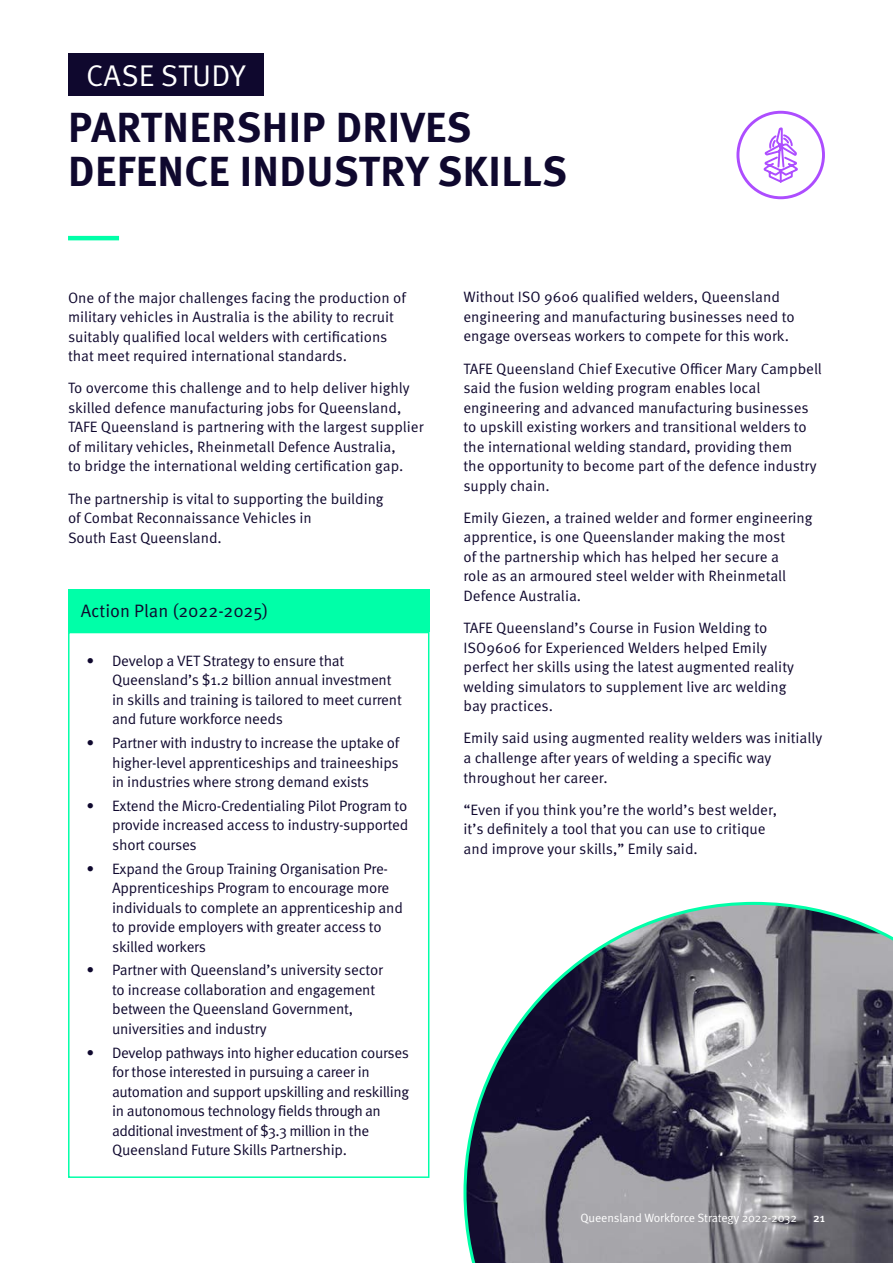
<style>
.page{position:relative;width:893px;height:1263px;background:#fff}
.page>*{position:absolute;margin:0;border:0;box-sizing:border-box;transform-origin:0 0}
.t1{font:700 42px/44px "Meta Pro";letter-spacing:.01em;color:#0f082e}
.t2{font:30px "Meta Pro";letter-spacing:.01em;color:#fff}
.t3{font:18px "Meta Pro";color:#0f082e}
.t4{font:15px/19.5px "Meta Pro";letter-spacing:-.005em;color:#0f082e}
.t5{font:15px/19.5px "Meta Pro";letter-spacing:-.025em;color:#0f082e}
.t6{font:12px "Meta Pro";letter-spacing:-.01em;color:#fff}
.t7{font:500 12px "Meta Pro";color:#fff}
</style>
<div class="page">
<div style="left:68px;top:589px;width:361px;height:43px;background:#00ffa8"></div>
<div style="left:68px;top:632px;width:361px;height:546px;border:2px solid #00ffa8"></div>
<hr style="left:68px;top:236px;width:51px;height:4px;background:#00ffa8">
<svg style="left:463px;top:902px;width:430px;height:361px;background:#7a7c86"></svg>
<div style="left:68px;top:54px;width:196px;height:42px;background:#0f082e"></div>
<svg style="left:763px;top:110px;width:36px;height:73px"></svg>
<div style="left:736px;top:111px;width:89px;height:88px;border:3px solid #ad4dff;border-radius:50%"></div>
<h2 class="t2" style="left:86px;top:57px;width:161px">CASE STUDY</h2>
<h1 class="t1" style="left:68px;top:107px;width:500px">PARTNERSHIP DRIVES<br>DEFENCE INDUSTRY SKILLS</h1>
<p class="t4" style="left:68px;top:288px;width:339px">One of the major challenges facing the production of military vehicles in Australia is the ability to recruit suitably qualified local welders with certifications that meet required international standards.</p>
<p class="t4" style="left:68px;top:379px;width:357px">To overcome this challenge and to help deliver highly skilled defence manufacturing jobs for Queensland, TAFE Queensland is partnering with the largest supplier of military vehicles, Rheinmetall Defence Australia,<br>to bridge the international welding certification gap.</p>
<p class="t4" style="left:68px;top:489px;width:317px">The partnership is vital to supporting the building of Combat Reconnaissance Vehicles in<br>South East Queensland.</p>
<p class="t3" style="left:81px;top:600px;width:189px">Action Plan (2022-2025)</p>
<p class="t4" style="left:112px;top:651px;width:291px;text-indent:-26px">• Develop a VET Strategy to ensure that Queensland’s $1.2 billion annual investment in skills and training is tailored to meet current and future workforce needs</p>
<p class="t4" style="left:112px;top:734px;width:289px;text-align:justify;text-indent:-26px">• Partner with industry to increase the uptake of higher-level apprenticeships and traineeships in industries where strong demand exists</p>
<p class="t4" style="left:112px;top:796px;width:298px;text-align:justify;text-indent:-26px">• Extend the Micro-Credentialing Pilot Program to provide increased access to industry-supported short courses</p>
<p class="t4" style="left:112px;top:859px;width:292px;text-indent:-26px">• Expand the Group Training Organisation Pre-Apprenticeships Program to encourage more individuals to complete an apprenticeship and to provide employers with greater access to skilled workers</p>
<p class="t4" style="left:112px;top:961px;width:272px;text-indent:-26px">• Partner with Queensland’s university sector to increase collaboration and engagement between the Queensland Government, universities and industry</p>
<p class="t5" style="left:112px;top:1043px;width:299px;text-indent:-26px">• Develop pathways into higher education courses for those interested in pursuing a career in automation and support upskilling and reskilling in autonomous technology fields through an additional investment of $3.3 million in the Queensland Future Skills Partnership.</p>
<p class="t4" style="left:463px;top:288px;width:333px">Without ISO 9606 qualified welders, Queensland engineering and manufacturing businesses need to engage overseas workers to compete for this work.</p>
<p class="t4" style="left:463px;top:359px;width:360px">TAFE Queensland Chief Executive Officer Mary Campbell said the fusion welding program enables local engineering and advanced manufacturing businesses to upskill existing workers and transitional welders to the international welding standard, providing them<br>the opportunity to become part of the defence industry supply chain.</p>
<p class="t4" style="left:463px;top:508px;width:351px">Emily Giezen, a trained welder and former engineering apprentice, is one Queenslander making the most<br>of the partnership which has helped her secure a<br>role as an armoured steel welder with Rheinmetall Defence Australia.</p>
<p class="t4" style="left:463px;top:619px;width:332px">TAFE Queensland’s Course in Fusion Welding to ISO9606 for Experienced Welders helped Emily perfect her skills using the latest augmented reality welding simulators to supplement live arc welding bay practices.</p>
<p class="t4" style="left:463px;top:729px;width:360px">Emily said using augmented reality welders was initially a challenge after years of welding a specific way throughout her career.</p>
<p class="t4" style="left:463px;top:800px;width:315px">“Even if you think you’re the world’s best welder, it’s definitely a tool that you can use to critique and improve your skills,” Emily said.</p>
<p class="t6" style="left:580px;top:1210px;width:218px">Queensland Workforce Strategy 2022-2032</p>
<p class="t7" style="left:813px;top:1210px;width:13px">21</p>
</div>
